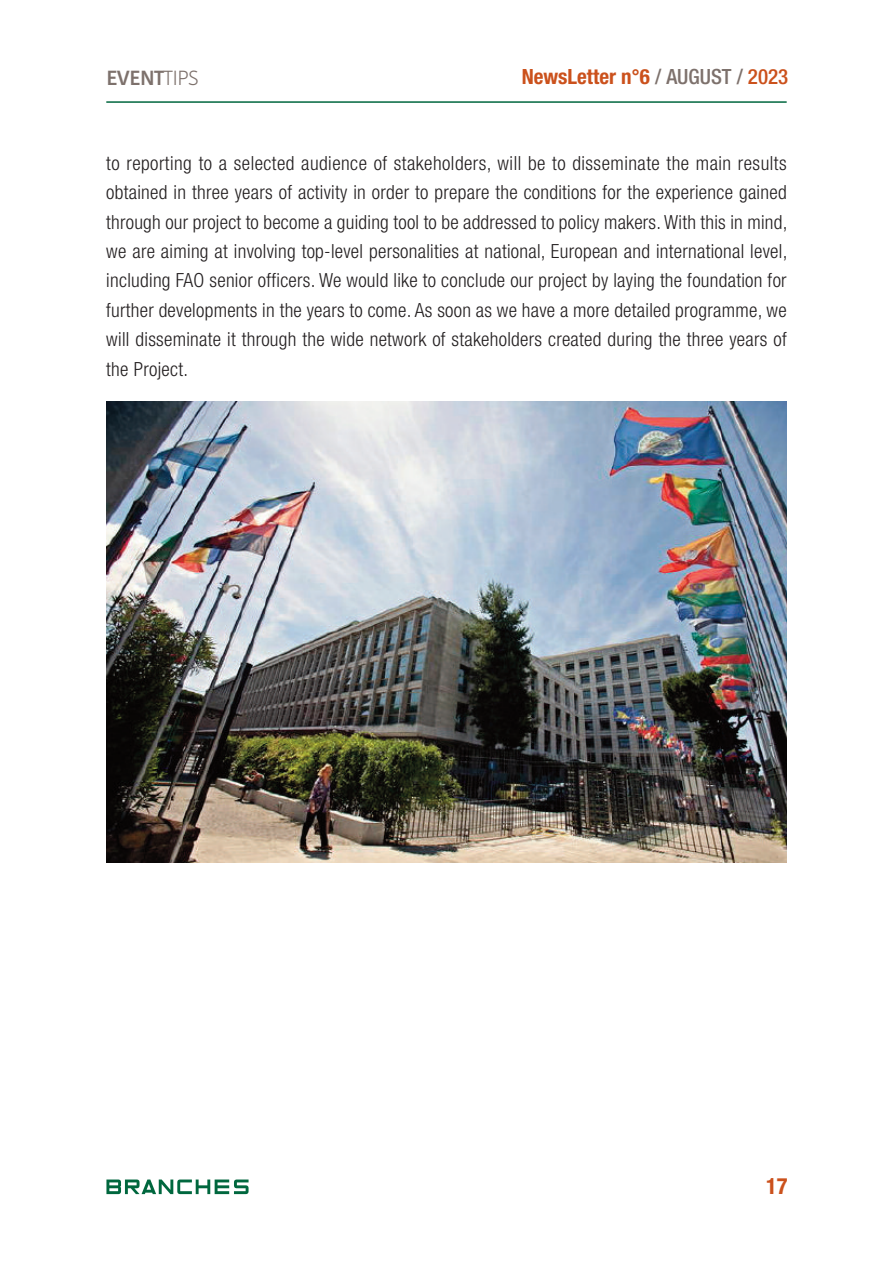
<style>
.page{position:relative;width:893px;height:1263px;background:#fff}
.page>*{position:absolute;margin:0;border:0;box-sizing:border-box;transform-origin:0 0}
.t1{font:700 condensed 22.5px "Helvetica Neue";color:#cb511c}
.t2{font:700 condensed 21px "Helvetica Neue";color:#cb511c}
.t3{font:600 20.4px "Kohinoor Bangla";letter-spacing:-.03em;color:#7d716c}
.t4{font:300 condensed 19.5px/29.4px "Helvetica Neue";letter-spacing:.015em;color:#231f20;text-align:justify}
.s1{font-weight:300}
.s2{font-weight:500;color:#7d716c}
.s3{font-weight:500}
</style>
<div class="page">
<svg style="left:106px;top:1179px;width:143px;height:15px"></svg>
<hr style="left:106px;top:101px;width:681px;height:2px;background:#00673e">
<img style="left:106px;top:402px;width:681px;height:460px">
<p class="t3" style="left:106px;top:66px;width:94px">EVENT<span class="s1">TIPS</span></p>
<p class="t2" style="left:522px;top:69px;width:268px">NewsLetter n°6 <span class="s2">/ AUGUST /</span> <span class="s3">2023</span></p>
<p class="t4" style="left:106px;top:150px;width:683px">to reporting to a selected audience of stakeholders, will be to disseminate the main results obtained in three years of activity in order to prepare the conditions for the experience gained through our project to become a guiding tool to be addressed to policy makers. With this in mind, we are aiming at involving top-level personalities at national, European and international level, including FAO senior officers. We would like to conclude our project by laying the foundation for further developments in the years to come. As soon as we have a more detailed programme, we will disseminate it through the wide network of stakeholders created during the three years of the Project.</p>
<p class="t1" style="left:766px;top:1178px;width:23px">17</p>
</div>
